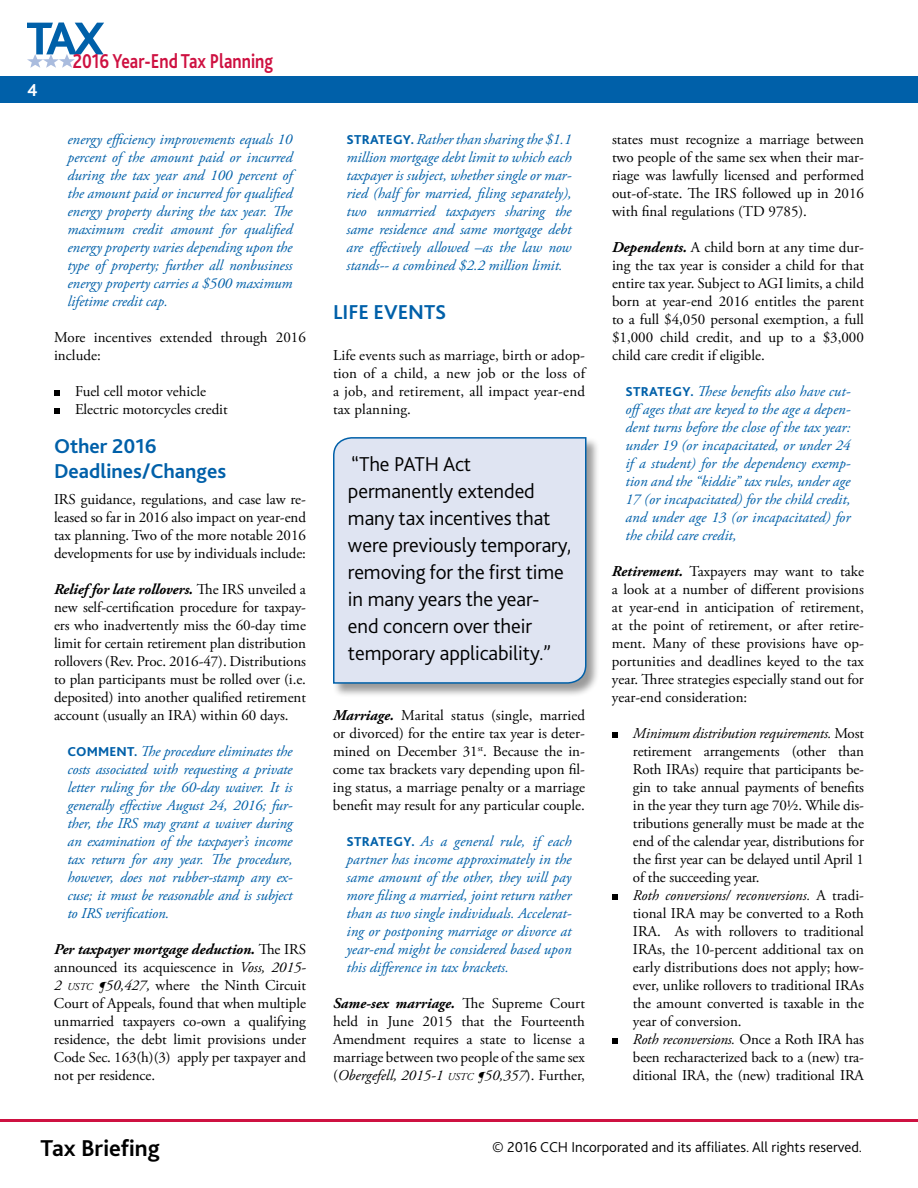
<style>
.page{position:relative;width:918px;height:1188px;background:#fff}
.page>*{position:absolute;margin:0;border:0;box-sizing:border-box;transform-origin:0 0}
.t1{font:700 24px "Bliss 2";color:#000}
.t2{font:300 21px/27px "Bliss 2";letter-spacing:-.005em;color:#000}
.t3{font:700 21px/25.2px "Bliss 2";color:#0060a9}
.t4{font:700 21px "Bliss 2";color:#ce1141;scale:.82 1}
.t5{font:700 18px "Bliss 2";color:#fff}
.t6{font:15px/18px "Adobe Garamond Pro";color:#000;text-align:justify}
.t7{font:italic 15px/18px "Adobe Garamond Pro";letter-spacing:-.005em;color:#0060a9;text-align:justify}
.t8{font:300 15px "Bliss 2";color:#000}
.s1{font-weight:700;font-style:italic}
.s2{font-family:"Bliss 2";font-weight:800;font-style:normal;font-size:13.5px}
.s3{font-style:italic}
.s4{font-style:italic;font-size:10.5px}
</style>
<div class="page">
<div style="left:0;top:76px;width:918px;height:28px;background:#0060a9"></div>
<hr style="left:0;top:1119px;width:918px;height:3px;background:#ce1141">
<svg style="left:27px;top:22px;width:77px;height:46px"></svg>
<svg style="left:54px;top:390px;width:6px;height:6px"></svg>
<svg style="left:54px;top:408px;width:6px;height:6px"></svg>
<svg style="left:612px;top:732px;width:6px;height:6px"></svg>
<svg style="left:612px;top:894px;width:6px;height:6px"></svg>
<svg style="left:612px;top:1038px;width:6px;height:6px"></svg>
<div style="left:332px;top:437px;width:268px;height:261px;background:#000;opacity:.4"></div>
<svg style="left:332px;top:437px;width:255px;height:247px;background:#dee3f1"></svg>
<p class="t5" style="left:27px;top:79px;width:12px">4</p>
<h2 class="t4" style="left:73px;top:48px;width:246px">2016 Year-End Tax Planning</h2>
<p class="t7" style="left:68px;top:131px;width:227px">energy efficiency improvements equals 10 percent of the amount paid or incurred during the tax year and 100 percent of the amount paid or incurred for qualified energy property during the tax year. The maximum credit amount for qualified energy property varies depending upon the type of property; further all nonbusiness energy property carries a $500 maximum lifetime credit cap.</p>
<p class="t6" style="left:54px;top:329px;width:254px">More incentives extended through 2016 include:</p>
<p class="t6" style="left:75px;top:383px;width:154px">Fuel cell motor vehicle<br>Electric motorcycles credit</p>
<h2 class="t3" style="left:54px;top:433px;width:174px">Other 2016<br>Deadlines/Changes</h2>
<p class="t6" style="left:54px;top:491px;width:253px">IRS guidance, regulations, and case law re&shy;leased so far in 2016 also impact on year-end tax planning. Two of the more notable 2016 developments for use by individuals include:</p>
<p class="t6" style="left:54px;top:581px;width:254px"><span class="s1">Relief for late rollovers.</span> The IRS unveiled a new self-certification procedure for taxpay&shy;ers who inadvertently miss the 60-day time limit for certain retirement plan distribution rollovers (Rev. Proc. 2016-47). Distributions to plan participants must be rolled over (i.e. deposited) into another qualified retirement account (usually an IRA) within 60 days.</p>
<p class="t7" style="left:68px;top:743px;width:227px"><span class="s2">COMMENT.</span> The procedure eliminates the costs associated with requesting a private letter ruling for the 60-day waiver. It is generally effective August 24, 2016; fur&shy;ther, the IRS may grant a waiver during an examination of the taxpayer’s income tax return for any year. The procedure, however, does not rubber-stamp any ex&shy;cuse; it must be reasonable and is subject to IRS verification.</p>
<p class="t6" style="left:54px;top:941px;width:254px"><span class="s1">Per taxpayer mortgage deduction.</span> The IRS announced its acquiescence in <span class="s3">Voss, 2015- 2</span> <span class="s4">USTC</span> <span class="s3">¶50,427,</span> where the Ninth Circuit Court of Appeals, found that when multiple unmarried taxpayers co-own a qualifying residence, the debt limit provisions under Code Sec. 163(h)(3) apply per taxpayer and not per residence.</p>
<h1 class="t1" style="left:40px;top:1133px;width:121px">Tax Briefing</h1>
<p class="t7" style="left:346px;top:131px;width:227px"><span class="s2">STRATEGY.</span> Rather than sharing the $1.1 million mortgage debt limit to which each taxpayer is subject, whether single or mar&shy;ried (half for married, filing separately), two unmarried taxpayers sharing the same residence and same mortgage debt are effectively allowed –as the law now stands-- a combined $2.2 million limit.</p>
<h2 class="t3" style="left:333px;top:299px;width:115px">LIFE EVENTS</h2>
<p class="t6" style="left:333px;top:347px;width:254px">Life events such as marriage, birth or adop&shy;tion of a child, a new job or the loss of a job, and retirement, all impact year-end tax planning.</p>
<h2 class="t2" style="left:348px;top:450px;width:225px">“The PATH Act permanently extended many tax incentives that were previously temporary, removing for the first time in many years the year&shy;end concern over their temporary applicability.”</h2>
<p class="t6" style="left:333px;top:707px;width:254px"><span class="s1">Marriage.</span> Marital status (single, married or divorced) for the entire tax year is deter&shy;mined on December 31<sup>st</sup>. Because the in&shy;come tax brackets vary depending upon fil&shy;ing status, a marriage penalty or a marriage benefit may result for any particular couple.</p>
<p class="t7" style="left:346px;top:833px;width:227px"><span class="s2">STRATEGY.</span> As a general rule, if each partner has income approximately in the same amount of the other, they will pay more filing a married, joint return rather than as two single individuals. Accelerat&shy;ing or postponing marriage or divorce at year-end might be considered based upon this difference in tax brackets.</p>
<p class="t6" style="left:333px;top:995px;width:254px"><span class="s1">Same-sex marriage.</span> The Supreme Court held in June 2015 that the Fourteenth Amendment requires a state to license a marriage between two people of the same sex (<span class="s3">Obergefell, 2015-1</span> <span class="s4">USTC</span> <span class="s3">¶50,357</span>). Further,</p>
<p class="t6" style="left:612px;top:131px;width:254px">states must recognize a marriage between two people of the same sex when their mar&shy;riage was lawfully licensed and performed out-of-state. The IRS followed up in 2016 with final regulations (TD 9785).</p>
<p class="t6" style="left:612px;top:239px;width:254px"><span class="s1">Dependents.</span> A child born at any time dur&shy;ing the tax year is consider a child for that entire tax year. Subject to AGI limits, a child born at year-end 2016 entitles the parent to a full $4,050 personal exemption, a full $1,000 child credit, and up to a $3,000 child care credit if eligible.</p>
<p class="t7" style="left:625px;top:383px;width:227px"><span class="s2">STRATEGY.</span> These benefits also have cut&shy;offages that are keyed to the age a depen&shy;dent turns before the close of the tax year: under 19 (or incapacitated, or under 24 if a student) for the dependency exemp&shy;tion and the “kiddie” tax rules, under age 17 (or incapacitated) for the child credit, and under age 13 (or incapacitated) for the child care credit,</p>
<p class="t6" style="left:612px;top:563px;width:254px"><span class="s1">Retirement.</span> Taxpayers may want to take a look at a number of different provisions at year-end in anticipation of retirement, at the point of retirement, or after retire&shy;ment. Many of these provisions have op&shy;portunities and deadlines keyed to the tax year. Three strategies especially stand out for year-end consideration:</p>
<p class="t6" style="left:633px;top:725px;width:233px;text-align:left"><span class="s3">Minimum distribution requirements.</span> Most retirement arrangements (other than Roth IRAs) require that participants be&shy;gin to take annual payments of benefits in the year they turn age 70½. While dis&shy;tributions generally must be made at the end of the calendar year, distributions for the first year can be delayed until April 1 of the succeeding year.<br><span class="s3">Roth conversions/ reconversions.</span> A tradi&shy;tional IRA may be converted to a Roth IRA. As with rollovers to traditional IRAs, the 10-percent additional tax on early distributions does not apply; how&shy;ever, unlike rollovers to traditional IRAs the amount converted is taxable in the year of conversion.<br><span class="s3">Roth reconversions.</span> Once a Roth IRA has been recharacterized back to a (new) tra&shy;ditional IRA, the (new) traditional IRA</p>
<p class="t8" style="left:492px;top:1137px;width:371px">© 2016 CCH Incorporated and its affiliates. All rights reserved.</p>
</div>
